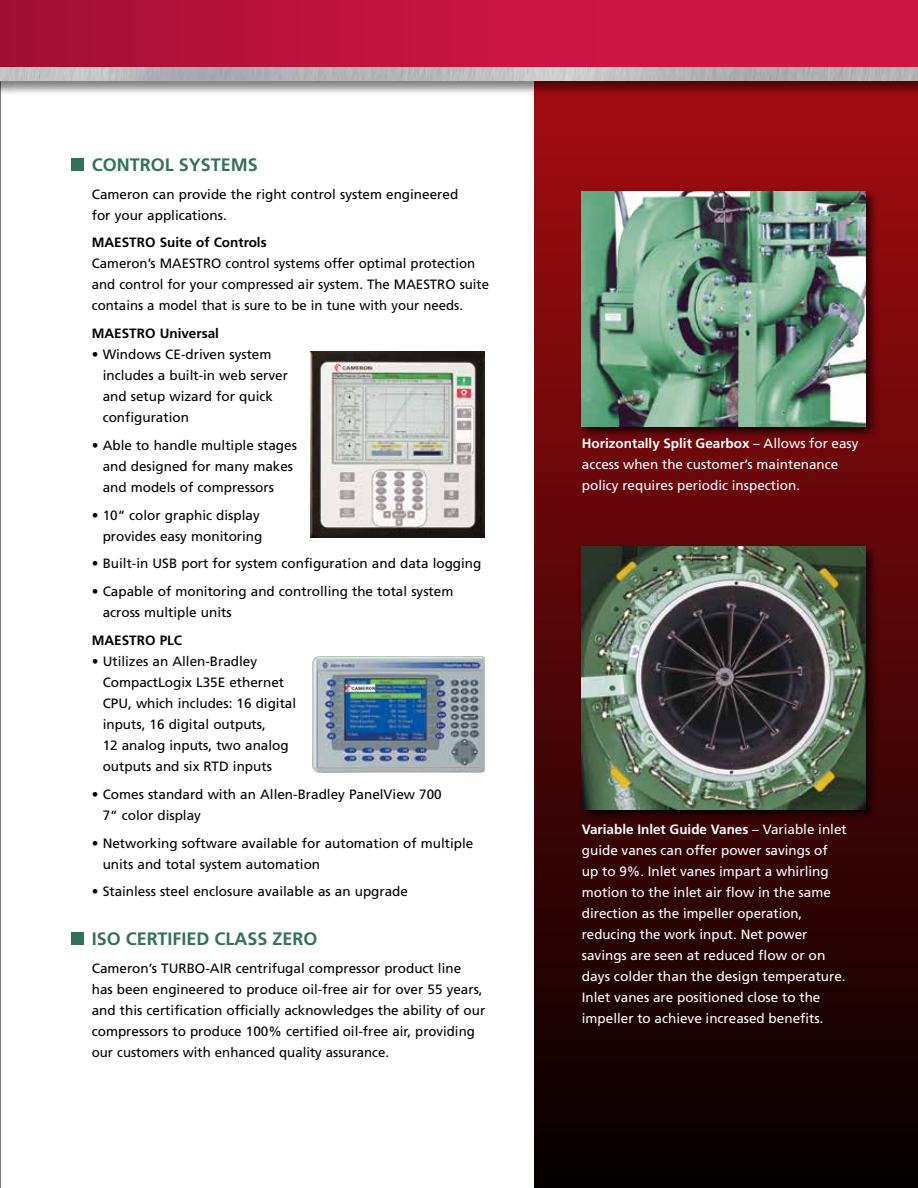
<style>
.page{position:relative;width:918px;height:1188px;background:#fff}
.page>*{position:absolute;margin:0;border:0;box-sizing:border-box;transform-origin:0 0}
.t1{font:700 18px "Frutiger LT Std";color:#34715b}
.t2{font:13.5px/21px "Frutiger LT Std";color:#000}
.t3{font:13.5px/21px "Frutiger LT Std";color:#fff}
.t4{font:700 13.5px "Frutiger LT Std";color:#000}
.s1{font-weight:700}
</style>
<div class="page">
<hr style="left:0;top:0;width:1px;height:1188px;background:#000">
<div style="left:534px;top:81px;width:384px;height:1107px;background:linear-gradient(to bottom,#a50c11,#040000)"></div>
<div style="left:0;top:0;width:918px;height:68px;background:#cd1544"></div>
<div style="left:0;top:0;width:594px;height:68px;background:linear-gradient(to right,#a11035,#d11545)"></div>
<div style="left:0;top:66px;width:918px;height:30px;background:#000;opacity:.5"></div>
<img style="left:0;top:68px;width:918px;height:13px">
<div style="left:72px;top:158px;width:12px;height:13px;background:#34715b"></div>
<div style="left:72px;top:932px;width:12px;height:13px;background:#34715b"></div>
<img style="left:312px;top:656px;width:173px;height:117px">
<img style="left:311px;top:351px;width:174px;height:186px">
<div style="left:578px;top:188px;width:300px;height:251px;background:#000;opacity:.75"></div>
<img style="left:582px;top:192px;width:283px;height:234px">
<div style="left:578px;top:543px;width:300px;height:279px;background:#000;opacity:.75"></div>
<img style="left:582px;top:547px;width:283px;height:262px">
<h1 class="t1" style="left:92px;top:154px;width:37px">CONTR</h1>
<h1 class="t1" style="left:151px;top:154px;width:73px">OL SYSTEM</h1>
<h1 class="t1" style="left:248px;top:154px;width:12px">S</h1>
<p class="t2" style="left:92px;top:184px;width:368px">Cameron can provide the right control system engineered for your applications.</p>
<p class="t4" style="left:92px;top:235px;width:176px">Maestro Suite of Controls</p>
<p class="t2" style="left:92px;top:253px;width:399px">Cameron’s MAESTRO control systems offer optimal protection and control for your compressed air system. The MAESTRO suite contains a model that is sure to be in tune with your needs.</p>
<p class="t4" style="left:92px;top:326px;width:129px">Maestro Universal</p>
<p class="t2" style="left:103px;top:344px;width:187px;text-indent:-11px">• Windows CE-driven system includes a built-in web server and setup wizard for quick configuration</p>
<p class="t2" style="left:103px;top:435px;width:196px;text-indent:-11px">• Able to handle multiple stages and designed for many makes and models of compressors</p>
<p class="t2" style="left:92px;top:505px;width:172px;text-align:right">• 10“ color graphic display provides easy monitoring</p>
<p class="t2" style="left:92px;top:553px;width:391px">• Built-in USB port for system configuration and data logging</p>
<p class="t2" style="left:103px;top:581px;width:352px;text-indent:-11px">• Capable of monitoring and controlling the total system across multiple units</p>
<p class="t4" style="left:92px;top:632px;width:92px">Maestro PLC</p>
<p class="t2" style="left:103px;top:651px;width:195px;text-indent:-11px">• Utilizes an Allen-Bradley<br>CompactLogix L35E ethernet<br>CPU, which includes: 16 digital inputs, 16 digital outputs,<br>12 analog inputs, two analog outputs and six RTD inputs</p>
<p class="t2" style="left:103px;top:784px;width:341px;text-indent:-11px">• Comes standard with an Allen-Bradley PanelView 700<br>7“ color display</p>
<p class="t2" style="left:103px;top:832px;width:372px;text-indent:-11px">• Networking software available for automation of multiple units and total system automation</p>
<p class="t2" style="left:92px;top:881px;width:318px">• Stainless steel enclosure available as an upgrade</p>
<h1 class="t1" style="left:92px;top:928px;width:55px">ISO CERTI</h1>
<h1 class="t1" style="left:173px;top:928px;width:147px">FIE D CLASS ZERO</h1>
<p class="t2" style="left:92px;top:957px;width:87px">Cameron’s Turbo</p>
<p class="t2" style="left:92px;top:957px;width:395px;text-indent:114px">-Air centrifugal compressor product line has been engineered to produce oil-free air for over 55 years, and this certification officially acknowledges the ability of our compressors to produce 100% certified oil-free air, providing our customers with enhanced quality assurance.</p>
<p class="t3" style="left:582px;top:433px;width:278px"><span class="s1">Horizontally Split Gearbox</span> – Allows for easy access when the customer’s maintenance policy requires periodic inspection.</p>
<p class="t3" style="left:582px;top:819px;width:266px"><span class="s1">Variable Inlet Guide Vanes</span> – Variable inlet guide vanes can offer power savings of up to 9%. Inlet vanes impart a whirling motion to the inlet air flow in the same direction as the impeller operation, reducing the work input. Net power savings are seen at reduced flow or on days colder than the design temperature.<br>Inlet vanes are positioned close to the impeller to achieve increased benefits.</p>
</div>
